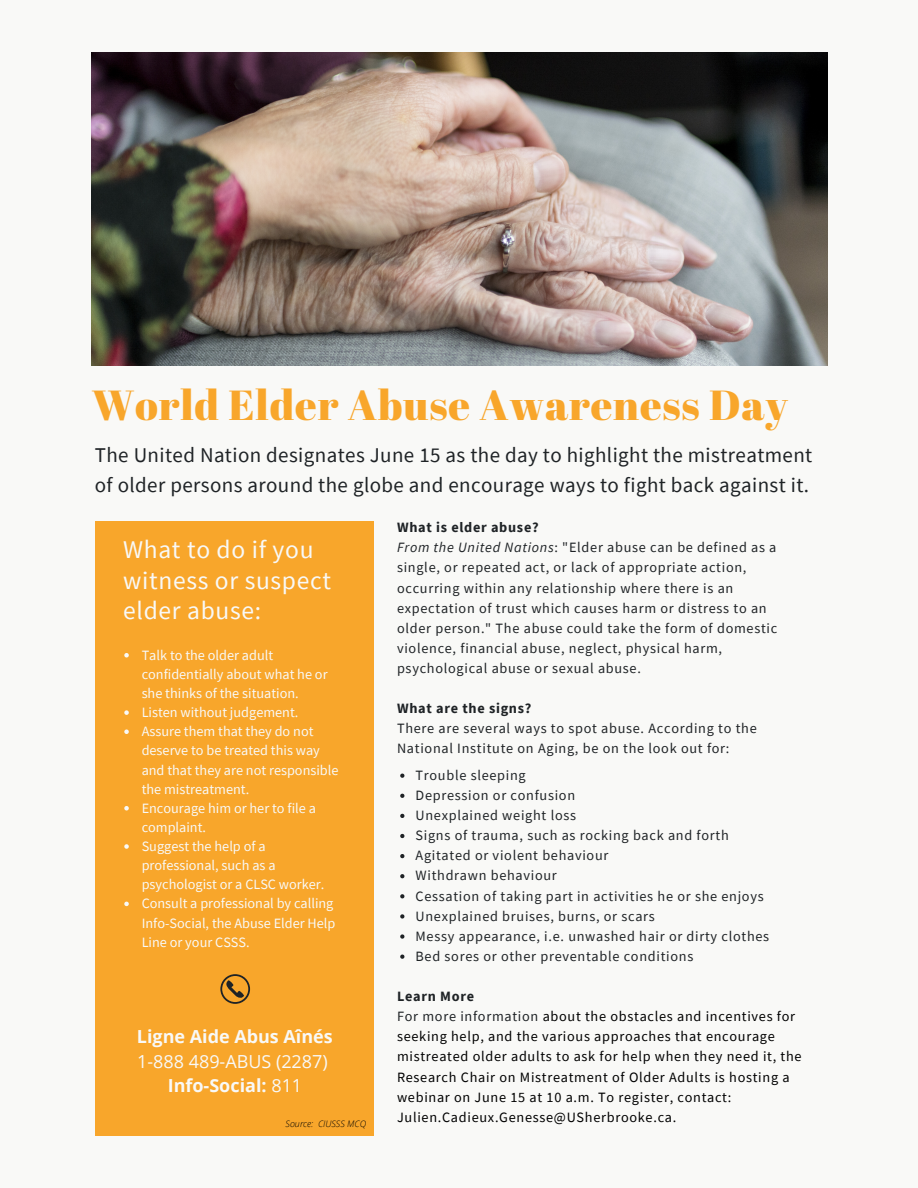
<style>
.page{position:relative;width:918px;height:1188px;background:#f9f9f7}
.page>*{position:absolute;margin:0;border:0;box-sizing:border-box;transform-origin:0 0}
.t1{font:42px "Abril Fatface";letter-spacing:.02em;color:#f8a62b}
.t2{font:25.5px/30.8px "Source Sans Pro";letter-spacing:.025em;color:#f9f9f7}
.t3{font:21px/29.7px "Source Sans Pro";letter-spacing:.02em;color:#1f2326}
.t4{font:18px/24.8px "Open Sans";color:#f9f9f7;text-align:center}
.t5{font:700 18px "Open Sans";color:#f9f9f7}
.t6{font:14.25px/20.1px "Source Sans Pro";letter-spacing:.05em;color:#1f2326}
.t7{font:14.25px/19.2px "Source Sans Pro";color:#f9f9f7}
.t8{font:14.25px/20.1px "Source Sans Pro";letter-spacing:.05em;color:#000}
.t9{font:700 14.25px "Source Sans Pro";letter-spacing:.05em;color:#1f2326}
.t10{font:italic 300 9px "Open Sans";color:#000}
.s1{font-weight:700}
.s2{font-style:italic}
.s3{font-weight:700;color:#1f2326}
.s4{color:#1f2326}
</style>
<div class="page">
<img style="left:92px;top:53px;width:736px;height:312px">
<svg style="left:400px;top:774px;width:4px;height:4px"></svg>
<svg style="left:400px;top:794px;width:4px;height:4px"></svg>
<svg style="left:400px;top:814px;width:4px;height:4px"></svg>
<svg style="left:400px;top:834px;width:4px;height:4px"></svg>
<svg style="left:400px;top:854px;width:4px;height:4px"></svg>
<svg style="left:400px;top:874px;width:4px;height:4px"></svg>
<svg style="left:400px;top:894px;width:4px;height:4px"></svg>
<svg style="left:400px;top:914px;width:4px;height:5px"></svg>
<svg style="left:400px;top:934px;width:4px;height:5px"></svg>
<svg style="left:400px;top:955px;width:4px;height:4px"></svg>
<div style="left:96px;top:521px;width:278px;height:615px;background:#f8a62b"></div>
<svg style="left:220px;top:974px;width:30px;height:30px"></svg>
<svg style="left:124px;top:653px;width:5px;height:5px"></svg>
<svg style="left:124px;top:710px;width:5px;height:5px"></svg>
<svg style="left:124px;top:730px;width:5px;height:4px"></svg>
<svg style="left:124px;top:806px;width:5px;height:5px"></svg>
<svg style="left:124px;top:844px;width:5px;height:5px"></svg>
<svg style="left:124px;top:902px;width:5px;height:4px"></svg>
<h1 class="t1" style="left:92px;top:375px;width:698px">World Elder Abuse Awareness Day</h1>
<h3 class="t3" style="left:95px;top:440px;width:719px">The United Nation designates June 15 as the day to highlight the mistreatment of older persons around the globe and encourage ways to fight back against it.</h3>
<h2 class="t2" style="left:123px;top:533px;width:209px">What to do if you witness or suspect elder abuse:</h2>
<p class="t7" style="left:142px;top:645px;width:198px">Talk to the older adult confidentially about what he or she thinks of the situation.<br>Listen without judgement.<br>Assure them that they do not deserve to be treated this way and that they are not responsible the mistreatment.<br>Encourage him or her to file a complaint.<br>Suggest the help of a professional, such as a psychologist or a CLSC worker.<br>Consult a professional by calling<br>Info-Social, the Abuse Elder Help<br>Line or your CSSS.</p>
<p class="t5" style="left:137px;top:1024px;width:197px">Ligne Aide Abus Aînés</p>
<p class="t4" style="left:137px;top:1048px;width:192px">1-888 489-ABUS (2287)<br><span class="s1">Info-Social:</span> 811</p>
<p class="t10" style="left:286px;top:1117px;width:82px">Source: CIUSSS MCQ</p>
<p class="t6" style="left:397px;top:517px;width:382px"><span class="s1">What is elder abuse?<br></span><span class="s2">From the United Nations</span>: "Elder abuse can be defined as a single, or repeated act, or lack of appropriate action, occurring within any relationship where there is an expectation of trust which causes harm or distress to an older person." The abuse could take the form of domestic violence, financial abuse, neglect, physical harm, psychological abuse or sexual abuse.</p>
<p class="t9" style="left:397px;top:699px;width:136px">What are the signs?</p>
<p class="t6" style="left:397px;top:718px;width:361px">There are several ways to spot abuse. According to the<br>National Institute on Aging, be on the look out for:</p>
<p class="t6" style="left:416px;top:765px;width:355px">Trouble sleeping<br>Depression or confusion<br>Unexplained weight loss<br>Signs of trauma, such as rocking back and forth Agitated or violent behaviour<br>Withdrawn behaviour<br>Cessation of taking part in activities he or she enjoys Unexplained bruises, burns, or scars<br>Messy appearance, i.e. unwashed hair or dirty clothes Bed sores or other preventable conditions</p>
<p class="t8" style="left:397px;top:986px;width:406px"><span class="s3">Learn More<br></span><span class="s4">For more information</span> about the obstacles and incentives for seeking help, and the various approaches that encourage mistreated older adults to ask for help when they need it, the Research Chair on Mistreatment of Older Adults is hosting a webinar on June 15 at 10 a.m. To register, contact:<br>Julien.Cadieux.Genesse@USherbrooke.ca.</p>
</div>
